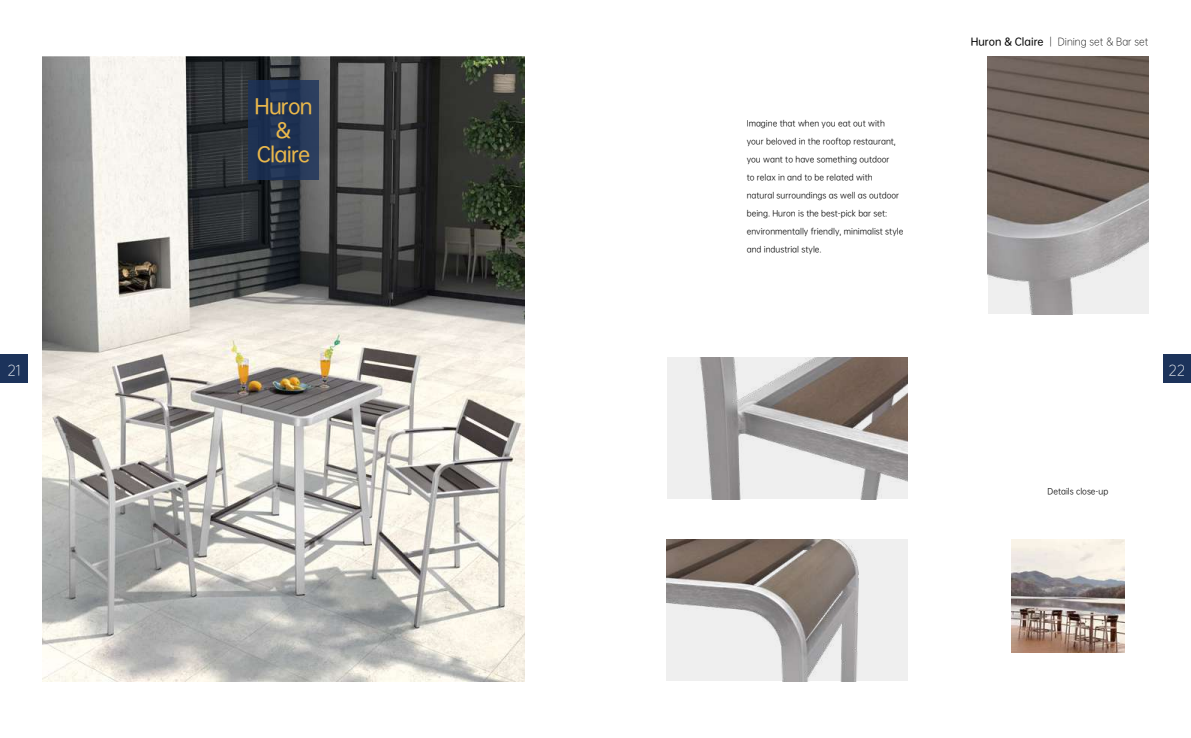
<style>
.page{position:relative;width:1191px;height:738px;background:#fff}
.page>*{position:absolute;margin:0;border:0;box-sizing:border-box;transform-origin:0 0}
.t1{font:20px/24px "OPPO Sans M";letter-spacing:-.04em;color:#e9b74b;text-align:center}
.t2{font:14px "OPPO Sans L";color:#fff}
.t3{font:10px "OPPO Sans L";color:#000}
.t4{font:8px "OPPO Sans R";color:#000}
.s1{font-family:"OPPO Sans M"}
</style>
<div class="page">
<img style="left:43px;top:57px;width:481px;height:623px">
<div style="left:248px;top:80px;width:71px;height:99px;background:linear-gradient(to right,#192d4e,#293c5c)"></div>
<img style="left:666px;top:539px;width:241px;height:141px">
<img style="left:987px;top:57px;width:161px;height:257px">
<img style="left:667px;top:357px;width:240px;height:141px">
<img style="left:1011px;top:539px;width:113px;height:113px">
<div style="left:0;top:354px;width:28px;height:29px;background:#1c335b"></div>
<div style="left:1162px;top:354px;width:29px;height:29px;background:#1c335b"></div>
<h1 class="t1" style="left:254px;top:92px;width:60px">Huron &amp;<br>Claire</h1>
<p class="t4" style="left:746px;top:117px;width:140px">Imagine that when you eat out with</p>
<p class="t4" style="left:746px;top:135px;width:151px">your beloved in the rooftop restaurant,</p>
<p class="t4" style="left:746px;top:153px;width:144px">you want to have something outdoor</p>
<p class="t4" style="left:746px;top:171px;width:128px">to relax in and to be related with</p>
<p class="t4" style="left:746px;top:189px;width:154px">natural surroundings as well as outdoor</p>
<p class="t4" style="left:746px;top:207px;width:142px">being. Huron is the best-pick bar set:</p>
<p class="t4" style="left:746px;top:225px;width:158px">environmentally friendly, minimalist style</p>
<p class="t4" style="left:746px;top:243px;width:76px">and industrial style.</p>
<p class="t3" style="left:970px;top:34px;width:179px"><span class="s1">Huron &amp; Claire</span> | Dining set &amp; Bar set</p>
<h2 class="t2" style="left:7px;top:359px;width:15px">21</h2>
<h2 class="t2" style="left:1168px;top:359px;width:18px">22</h2>
<p class="t4" style="left:1047px;top:485px;width:62px">Details close-up</p>
</div>
